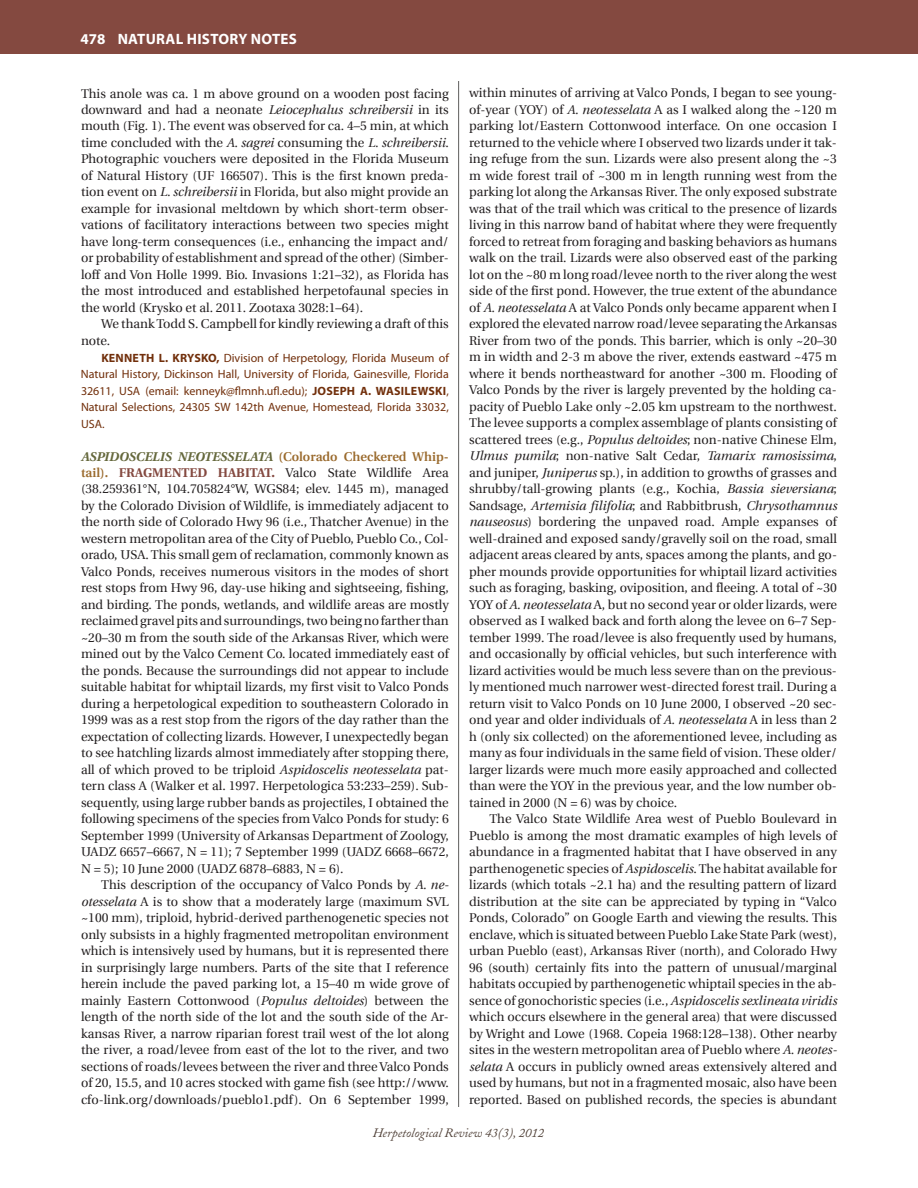
<style>
.page{position:relative;width:918px;height:1188px;background:#fff}
.page>*{position:absolute;margin:0;border:0;box-sizing:border-box;transform-origin:0 0}
.t1{font:700 15px "Myriad Pro";letter-spacing:.02em;color:#fff}
.t2{font:12.75px/16.5px "Utopia";color:#231f20;text-align:justify}
.t3{font:italic 12.75px "Adobe Caslon";color:#504138}
.t4{font:12px/16.5px "Myriad Pro";color:#712f0b;text-align:justify}
.s1{font-style:italic}
.s2{font-weight:700}
.s3{font-weight:700;font-style:italic;color:#65683c}
.s4{font-weight:600;color:#9a6a2d}
.s5{font-weight:700;color:#844940}
</style>
<div class="page">
<hr style="left:458px;top:81px;width:1px;height:1026px;background:#5f5e5d">
<div style="left:0;top:0;width:918px;height:54px;background:#844940"></div>
<p class="t1" style="left:80px;top:29px;width:216px">478 NATURAL HISTORY NOTES</p>
<p class="t2" style="left:81px;top:85px;width:369px">This anole was ca. 1 m above ground on a wooden post facing downward and had a neonate <span class="s1">Leiocephalus schreibersii</span> in its mouth (Fig. 1). The event was observed for ca. 4–5 min, at which time concluded with the <span class="s1">A. sagrei</span> consuming the <span class="s1">L. schreibersii</span>.<br>Photographic vouchers were deposited in the Florida Museum of Natural History (UF 166507). This is the first known preda&shy;tion event on <span class="s1">L. schreibersii</span> in Florida, but also might provide an example for invasional meltdown by which short-term obser&shy;vations of facilitatory interactions between two species might have long-term consequences (i.e., enhancing the impact and/ or probability of establishment and spread of the other) (Simber&shy;loff and Von Holle 1999. Bio. Invasions 1:21–32), as Florida has the most introduced and established herpetofaunal species in the world (Krysko et al. 2011. Zootaxa 3028:1–64).</p>
<p class="t2" style="left:81px;top:316px;width:369px;text-indent:20px">We thank Todd S. Campbell for kindly reviewing a draft of this note.</p>
<p class="t4" style="left:81px;top:349px;width:370px;text-indent:20px"><span class="s2">KENNETH L. KRYSKO,</span> Division of Herpetology, Florida Museum of Natural H istory, Dickinson Hall, University of Florida, Gainesville, Florida 32611, USA (email: kenneyk@flmnh.ufl.edu); <span class="s2">JOSEPH A. WASILEWSKI</span>, Natural Selections, 24305 SW 142th Avenue, Homestead, Florida 33032, USA.</p>
<p class="t2" style="left:81px;top:448px;width:369px"><span class="s3">ASPIDOSCELIS NEOTESSELATA</span> <span class="s4">(Colorado Checkered Whip&shy;tail).</span> <span class="s5">FRAGMENTED HABITAT.</span> Valco State Wildlife Area (38.259361°N, 104.705824°W, WGS84; elev. 1445 m), managed by the Colorado Division of Wildlife, is immediately adjacent to the north side of Colorado Hwy 96 (i.e., Thatcher Avenue) in the western metropolitan area of the City of Pueblo, Pueblo Co., Col&shy;orado, USA. This small gem of reclamation, commonly known as Valco Ponds, receives numerous visitors in the modes of short rest stops from Hwy 96, day-use hiking and sightseeing, fishing, and birding. The ponds, wetlands, and wildlife areas are mostly reclaimed gravel pits and surroundings, two being no farther than ~20–30 m from the south side of the Arkansas River, which were mined out by the Valco Cement Co. located immediately east of the ponds. Because the surroundings did not appear to include suitable habitat for whiptail lizards, my first visit to Valco Ponds during a herpetological expedition to southeastern Colorado in 1999 was as a rest stop from the rigors of the day rather than the expectation of collecting lizards. However, I unexpectedly began to see hatchling lizards almost immediately after stopping there, all of which proved to be triploid <span class="s1">Aspidoscelis neotesselata</span> pat&shy;tern class A (Walker et al. 1997. Herpetologica 53:233–259). Sub&shy;sequently, using large rubber bands as projectiles, I obtained the following specimens of the species from Valco Ponds for study: 6<br>September 1999 (University of Arkansas Department of Zoology, UADZ 6657–6667, N = 11); 7 September 1999 (UADZ 6668–6672, N = 5); 10 June 2000 (UADZ 6878–6883, N = 6).</p>
<p class="t2" style="left:81px;top:877px;width:369px;text-indent:20px">This description of the occupancy of Valco Ponds by <span class="s1">A. ne&shy;otesselata</span> A is to show that a moderately large (maximum SVL ~100 mm), triploid, hybrid-derived parthenogenetic species not only subsists in a highly fragmented metropolitan environment which is intensively used by humans, but it is represented there in surprisingly large numbers. Parts of the site that I reference herein include the paved parking lot, a 15–40 m wide grove of mainly Eastern Cottonwood (<span class="s1">Populus deltoides</span>) between the length of the north side of the lot and the south side of the Ar&shy;kansas River, a narrow riparian forest trail west of the lot along the river, a road/levee from east of the lot to the river, and two sections of roads/levees between the river and three Valco Ponds of 20, 15.5, and 10 acres stocked with game fish (see http://www. cfo-link.org/downloads/pueblo1.pdf). On 6 September 1999,</p>
<p class="t2" style="left:469px;top:85px;width:369px">within minutes of arriving at Valco Ponds, I began to see young&shy;of-year (YOY) of <span class="s1">A. neotesselata</span> A as I walked along the ~120 m parking lot/Eastern Cottonwood interface. On one occasion I returned to the vehicle where I observed two lizards under it tak&shy;ing refuge from the sun. Lizards were also present along the ~3 m wide forest trail of ~300 m in length running west from the parking lot along the Arkansas River. The only exposed substrate was that of the trail which was critical to the presence of lizards living in this narrow band of habitat where they were frequently forced to retreat from foraging and basking behaviors as humans walk on the trail. Lizards were also observed east of the parking lot on the ~80 m long road/levee north to the river along the west side of the first pond. However, the true extent of the abundance of <span class="s1">A. neotesselata</span> A at Valco Ponds only became apparent when I explored the elevated narrow road/levee separating the Arkansas River from two of the ponds. This barrier, which is only ~20–30 m in width and 2-3 m above the river, extends eastward ~475 m where it bends northeastward for another ~300 m. Flooding of Valco Ponds by the river is largely prevented by the holding ca&shy;pacity of Pueblo Lake only ~2.05 km upstream to the northwest.<br>The levee supports a complex assemblage of plants consisting of scattered trees (e.g., <span class="s1">Populus deltoides</span>; non-native Chinese Elm, <span class="s1">Ulmus pumila</span>; non-native Salt Cedar, <span class="s1">Tamarix ramosissima</span>, and juniper, <span class="s1">Juniperus</span> sp.), in addition to growths of grasses and shrubby/tall-growing plants (e.g., Kochia, <span class="s1">Bassia sieversiana</span>; Sandsage, <span class="s1">Artemisia filifolia</span>; and Rabbitbrush, <span class="s1">Chrysothamnus nauseosus</span>) bordering the unpaved road. Ample expanses of well-drained and exposed sandy/gravelly soil on the road, small adjacent areas cleared by ants, spaces among the plants, and go&shy;pher mounds provide opportunities for whiptail lizard activities such as foraging, basking, oviposition, and fleeing. A total of ~30<br>YOY of <span class="s1">A. neotesselata</span> A, but no second year or older lizards, were observed as I walked back and forth along the levee on 6–7 Sep&shy;tember 1999. The road/levee is also frequently used by humans, and occasionally by official vehicles, but such interference with lizard activities would be much less severe than on the previous&shy;ly mentioned much narrower west-directed forest trail. During a return visit to Valco Ponds on 10 June 2000, I observed ~20 sec&shy;ond year and older individuals of <span class="s1">A. neotesselata</span> A in less than 2 h (only six collected) on the aforementioned levee, including as many as four individuals in the same field of vision. These older/ larger lizards were much more easily approached and collected than were the YOY in the previous year, and the low number ob&shy;tained in 2000 (N = 6) was by choice.</p>
<p class="t2" style="left:469px;top:811px;width:369px;text-indent:20px">The Valco State Wildlife Area west of Pueblo Boulevard in Pueblo is among the most dramatic examples of high levels of abundance in a fragmented habitat that I have observed in any parthenogenetic species of <span class="s1">Aspidoscelis</span>. The habitat available for lizards (which totals ~2.1 ha) and the resulting pattern of lizard distribution at the site can be appreciated by typing in “Valco Ponds, Colorado” on Google Earth and viewing the results. This enclave, which is situated between Pueblo Lake State Park (west), urban Pueblo (east), Arkansas River (north), and Colorado Hwy 96 (south) certainly fits into the pattern of unusual/marginal habitats occupied by parthenogenetic whiptail species in the ab&shy;sence of gonochoristic species (i.e., <span class="s1">Aspidoscelis sexlineata viridis </span>which occurs elsewhere in the general area) that were discussed by Wright and Lowe (1968. Copeia 1968:128–138). Other nearby sites in the western metropolitan area of Pueblo where <span class="s1">A. neotes&shy;selata</span> A occurs in publicly owned areas extensively altered and used by humans, but not in a fragmented mosaic, also have been reported. Based on published records, the species is abundant</p>
<p class="t3" style="left:373px;top:1126px;width:173px">Herpetological Review 43(3), 2012</p>
</div>
